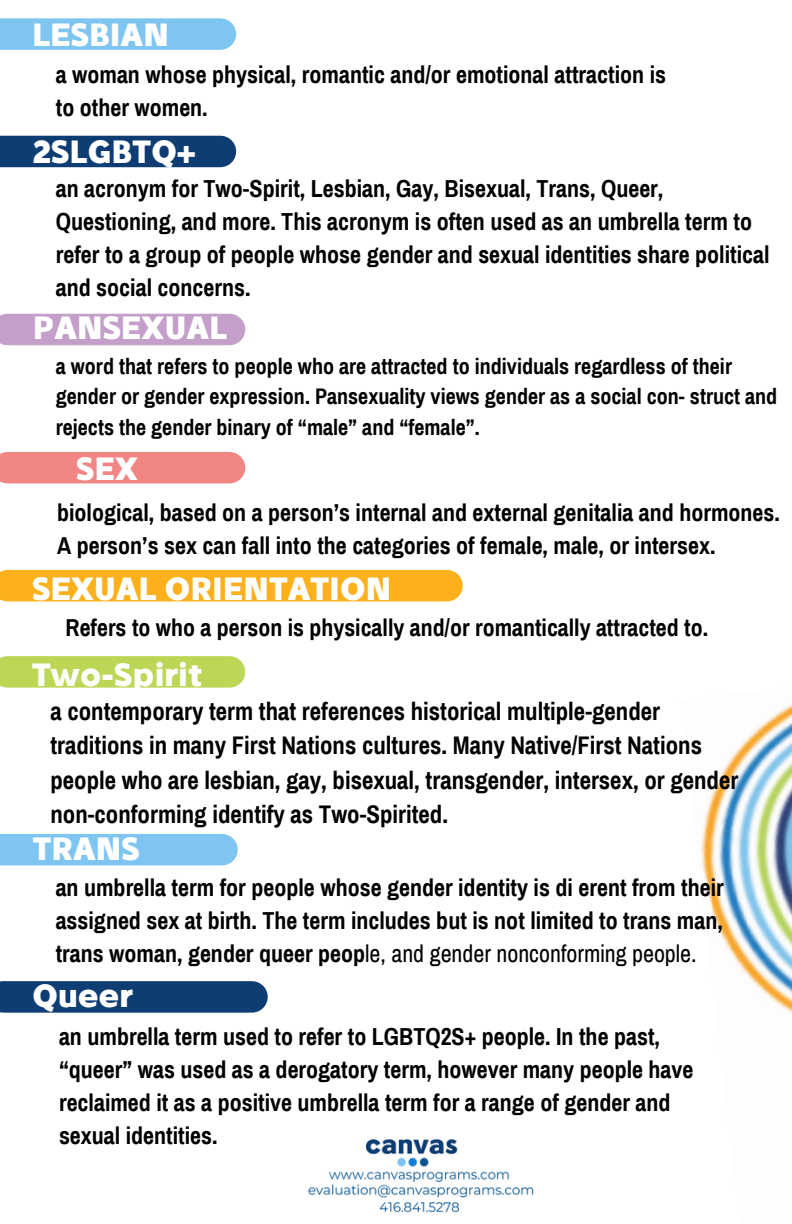
<style>
.page{position:relative;width:792px;height:1224px;background:#fff}
.page>*{position:absolute;margin:0;border:0;box-sizing:border-box;transform-origin:0 0}
.t1{font:700 31px "Stilu";color:#fff}
.t2{font:700 24.8px/34.4px "Archivo Narrow";color:#000}
.t3{font:700 24px/33px "Archivo Narrow";color:#000}
.t4{font:700 22px/30.4px "Archivo Narrow";color:#000}
.s1{font-weight:400}
</style>
<div class="page">
<img style="left:700px;top:704px;width:92px;height:310px">
<div style="left:8px;top:314px;width:222px;height:31px;background:#c39fca"></div>
<div style="left:0;top:136px;width:220px;height:31px;background:#0d3d72"></div>
<div style="left:0;top:18px;width:220px;height:32px;background:#7fc5f2"></div>
<div style="left:8px;top:656px;width:222px;height:32px;background:#bbd755"></div>
<div style="left:8px;top:570px;width:439px;height:31px;background:#fcb01b"></div>
<div style="left:0;top:834px;width:222px;height:31px;background:#7fc5f2"></div>
<div style="left:3px;top:981px;width:249px;height:32px;background:#0d3d72"></div>
<div style="left:8px;top:452px;width:222px;height:31px;background:#f18684"></div>
<img style="left:308px;top:1139px;width:226px;height:74px">
<p class="t1" style="left:32px;top:15px;width:138px">LESBIAN</p>
<p class="t3" style="left:56px;top:58px;width:612px">a woman whose physical, romantic and/or emotional attraction is to other women.</p>
<p class="t1" style="left:32px;top:132px;width:165px">2SLGBTQ+</p>
<p class="t3" style="left:56px;top:172px;width:715px">an acronym for Two-Spirit, Lesbian, Gay, Bisexual, Trans, Queer, Questioning, and more. This acronym is often used as an umbrella term to refer to a group of people whose gender and sexual identities share political and social concerns.</p>
<p class="t1" style="left:33px;top:308px;width:196px">PANSEXUAL</p>
<p class="t4" style="left:56px;top:351px;width:723px">a word that refers to people who are attracted to individuals regardless of their gender or gender expression. Pansexuality views gender as a social con- struct and rejects the gender binary of “male” and “female”.</p>
<p class="t1" style="left:76px;top:449px;width:63px">SEX</p>
<p class="t3" style="left:57px;top:497px;width:724px">biological, based on a person’s internal and external genitalia and hormones.<br>A person’s sex can fall into the categories of female, male, or intersex.</p>
<p class="t1" style="left:32px;top:569px;width:361px">SEXUAL ORIENTATION</p>
<p class="t3" style="left:66px;top:612px;width:644px">Refers to who a person is physically and/or romantically attracted to.</p>
<p class="t1" style="left:32px;top:655px;width:172px">Two-Spirit</p>
<p class="t2" style="left:50px;top:694px;width:689px">a contemporary term that references historical multiple-gender traditions in many First Nations cultures. Many Native/First Nations people who are lesbian, gay, bisexual, transgender, intersex, or gender non-conforming identify as Two-Spirited.</p>
<p class="t1" style="left:33px;top:829px;width:108px">TRANS</p>
<p class="t3" style="left:56px;top:871px;width:670px;text-align:justify">an umbrella term for people whose gender identity is di erent from their assigned sex at birth. The term includes but is not limited to trans man, trans woman, gender queer peop<span class="s1">le, and gender nonconforming people.</span></p>
<p class="t1" style="left:32px;top:976px;width:102px">Queer</p>
<p class="t3" style="left:59px;top:1021px;width:636px">an umbrella term used to refer to LGBTQ2S+ people. In the past, “queer” was used as a derogatory term, however many people have reclaimed it as a positive umbrella term for a range of gender and sexual identities.</p>
</div>
